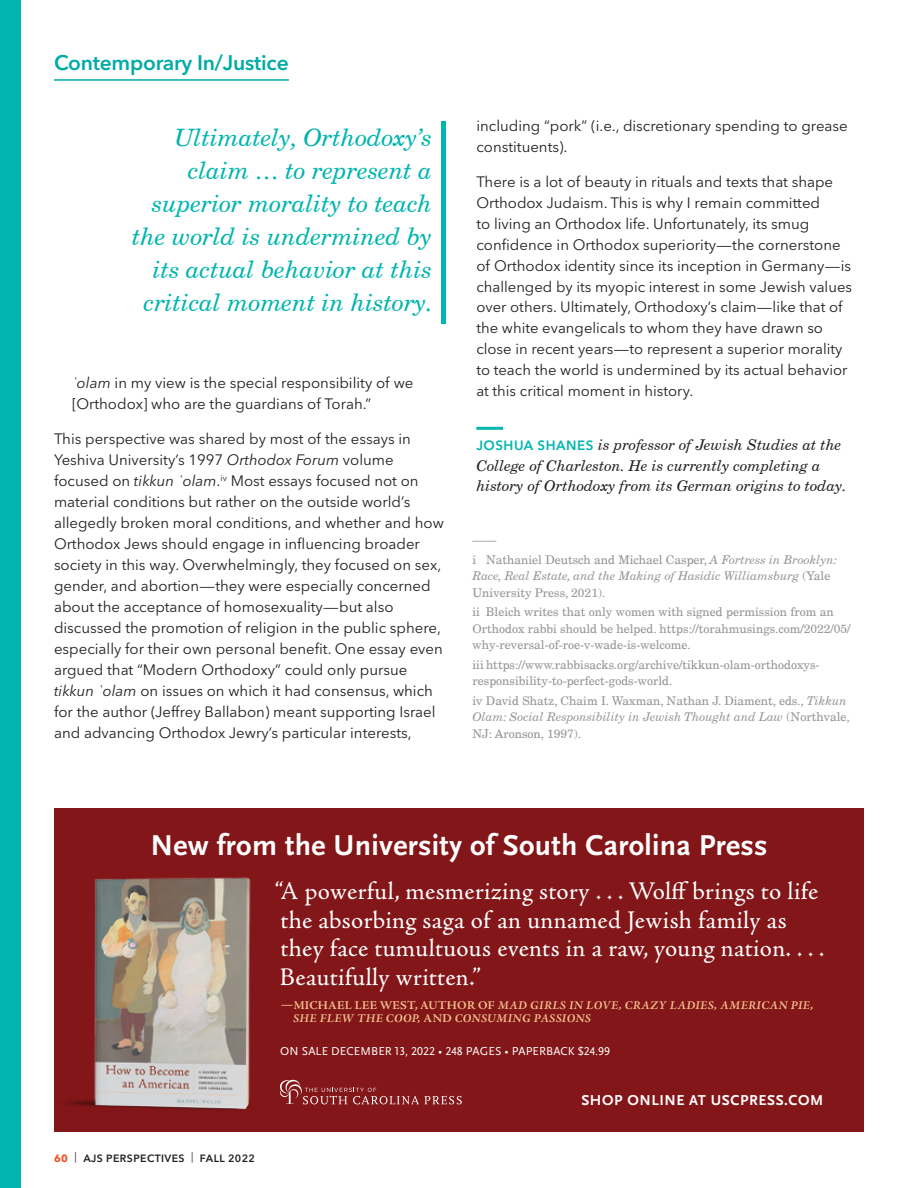
<style>
.page{position:relative;width:918px;height:1188px;background:#fff}
.page>*{position:absolute;margin:0;border:0;box-sizing:border-box;transform-origin:0 0}
.t1{font:700 30px "Scala Sans Pro";letter-spacing:.01em;color:#fff}
.t2{font:25.5px/28.5px "Adobe Jenson Pro";letter-spacing:.01em;color:#fff}
.Call_out{font:italic 24px/33px "New Century Schlbk LT Pro";letter-spacing:-.005em;color:#00b5af;text-align:right}
.t3{font:600 21px "Avenir Next LT Pro";letter-spacing:-.01em;color:#00aba7}
.Article_body_copy{font:15px/21px "Avenir Next LT Pro";color:#231f20}
.t4{font:700 15px "Scala Sans Pro";letter-spacing:.04em;color:#fff}
.Article_body_copy-2{font:14.85px/20.9px "Avenir Next LT Pro";color:#231f20}
.Author_bio{font:italic 14.85px/20.9px "New Century Schlbk LT Pro";color:#231f20}
.Footnote{font:12px/16.5px "New Century Schlbk LT Pro";color:#939598}
.Footnote-2{font:italic 12px/16.5px "New Century Schlbk LT Pro";color:#939598}
.t5{font:italic 700 12px/13.5px "Adobe Jenson Pro";letter-spacing:.025em;color:#f1c08f}
.t6{font:12px "Scala Sans Pro";letter-spacing:.01em;color:#fff}
.t7{font:600 10.5px "Avenir Next LT Pro";letter-spacing:.04em;color:#231f20}
.s1{font-family:"Arial";font-style:italic}
.s2{font-style:italic}
.s3{font-family:"Avenir Next LT Pro";font-weight:600;font-style:normal;font-size:13.35px;color:#00b5af}
.s4{font-style:normal}
.s5{font-weight:700;color:#f05123}
.s6{font-weight:400}
</style>
<div class="page">
<div style="left:0;top:0;width:20px;height:1188px;background:#00b5af"></div>
<hr style="left:476px;top:427px;width:27px;height:3px;background:#00b5af">
<div style="left:54px;top:808px;width:810px;height:324px;background:#831618"></div>
<img style="left:65px;top:877px;width:309px;height:233px">
<svg style="left:280px;top:1079px;width:182px;height:25px"></svg>
<div style="left:441px;top:122px;width:5px;height:202px;background:#00b5af"></div>
<hr style="left:54px;top:79px;width:235px;height:2px;background:#00aba7">
<p class="t3" style="left:54px;top:50px;width:236px">Contemporary In/Justice</p>
<p class="Call_out" style="left:132px;top:121px;width:302px">Ultimately, Orthodoxy’s claim … to represent a superior morality to teach the world is undermined by its actual behavior at this critical moment in history.</p>
<p class="Article_body_copy" style="left:72px;top:373px;width:343px"><span class="s1">ʿ</span><span class="s2">olam</span> in my view is the special responsibility of we [Orthodox] who are the guardians of Torah.”</p>
<p class="Article_body_copy" style="left:54px;top:428px;width:391px">This perspective was shared by most of the essays in Yeshiva University’s 1997 <span class="s2">Orthodox Forum</span> volume focused on <span class="s2">tikkun</span> <span class="s1">ʿ</span><span class="s2">olam</span>.<sup>iv</sup> Most essays focused not on material conditions but rather on the outside world’s allegedly broken moral conditions, and whether and how Orthodox Jews should engage in influencing broader society in this way. Overwhelmingly, they focused on sex, gender, and abortion—they were especially concerned about the acceptance of homosexuality—but also discussed the promotion of religion in the public sphere, especially for their own personal benefit. One essay even argued that “Modern Orthodoxy” could only pursue <span class="s2">tikkun</span> <span class="s1">ʿ</span><span class="s2">olam</span> on issues on which it had consensus, which for the author (Jeffrey Ballabon) meant supporting Israel and advancing Orthodox Jewry’s particular interests,</p>
<p class="Article_body_copy" style="left:476px;top:116px;width:373px">including “pork” (i.e., discretionary spending to grease constituents).</p>
<p class="Article_body_copy" style="left:476px;top:171px;width:376px">There is a lot of beauty in rituals and texts that shape Orthodox Judaism. This is why I remain committed<br>to living an Orthodox life. Unfortunately, its smug confidence in Orthodox superiority—the cornerstone of Orthodox identity since its inception in Germany—is</p>
<p class="Article_body_copy-2" style="left:476px;top:276px;width:377px">challenged by its myopic interest in some Jewish values over others. Ultimately, Orthodoxy’s claim—like that of the white evangelicals to whom they have drawn so close in recent years—to represent a superior morality to teach the world is undermined by its actual behavior at this critical moment in history.</p>
<p class="Author_bio" style="left:476px;top:434px;width:372px"><span class="s3">JOSHUA SHANES</span> is professor of Jewish Studies at the<br>College of Charleston. He is currently completing a history of Orthodoxy from its German origins to today.</p>
<p class="Footnote" style="left:472px;top:532px;width:25px">——</p>
<p class="Footnote-2" style="left:472px;top:551px;width:366px"><span class="s4">i Nathaniel Deutsch and Michael Casper,</span> A Fortress in Brooklyn:<br>Race, Real Estate, and the Making of Hasidic Williamsburg <span class="s4">(Yale<br>University Press, 2021).</span></p>
<p class="Footnote" style="left:472px;top:604px;width:379px">ii Bleich writes that only women with signed permission from an<br>Orthodox rabbi should be helped. https://torahmusings.com/2022/05/ why-reversal-of-roe-v-wade-is-welcome.</p>
<p class="Footnote" style="left:472px;top:656px;width:349px">iii https://www.rabbisacks.org/archive/tikkun-olam-orthodoxys&shy;responsibility-to-perfect-gods-world.</p>
<p class="Footnote" style="left:472px;top:692px;width:379px">iv David Shatz, Chaim I. Waxman, Nathan J. Diament, eds., <span class="s2">Tikkun<br>Olam: Social Responsibility in Jewish Thought and Law</span> (Northvale,<br>NJ: Aronson, 1997).</p>
<h1 class="t1" style="left:150px;top:828px;width:619px">New from the University of South Carolina Press</h1>
<h2 class="t2" style="left:275px;top:878px;width:551px">“A powerful, mesmerizing story . . . Wolff brings to life the absorbing saga of an unnamed Jewish family as they face tumultuous events in a raw, young nation. . . .<br>Beautifully written.”</h2>
<p class="t5" style="left:293px;top:999px;width:522px;text-indent:-12px"><span class="s4">—MICHAEL LEE WEST, AUTHOR OF</span> MAD GIRLS IN LOVE, CRAZY LADIES, AMERICAN PIE,<br>SHE FLEW THE COOP, <span class="s4">AND</span> CONSUMING PASSIONS</p>
<p class="t6" style="left:280px;top:1044px;width:331px">ON SALE DECEMBER 13, 2022 • 248 PAGES • PAPERBACK $24.99</p>
<p class="t7" style="left:54px;top:1152px;width:202px"><span class="s5">60</span> <span class="s6">|</span> AJS PERSPECTIVES <span class="s6">|</span> FALL 2022</p>
<p class="t4" style="left:581px;top:1091px;width:244px">SHOP ONLINE AT USCPRESS.COM</p>
</div>
